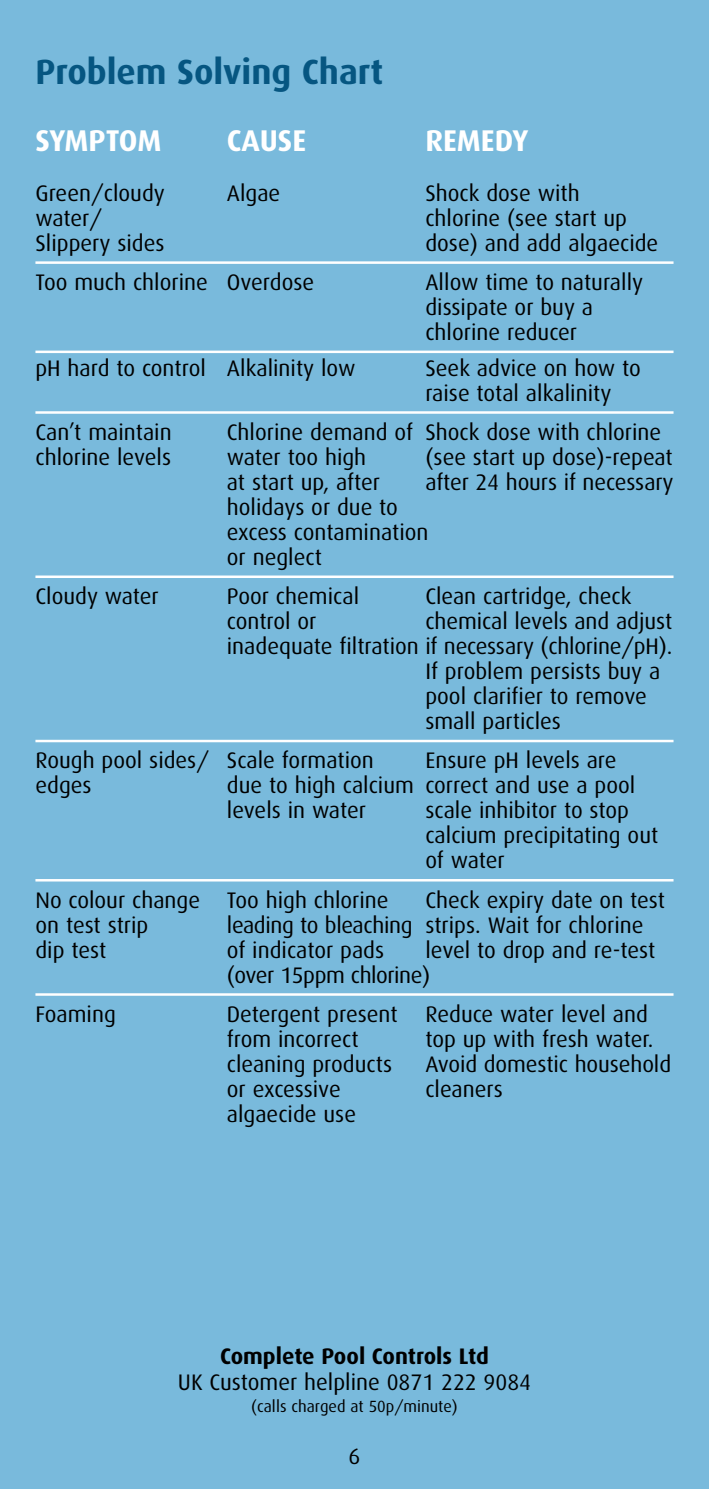
<style>
.page{position:relative;width:709px;height:1489px;background:#fff}
.page>*{position:absolute;margin:0;border:0;box-sizing:border-box;transform-origin:0 0}
.t1{font:700 35px "Dax";color:#065681}
.t2{font:700 30px "Dax";color:#fff}
.t3{font:22.5px/25px "Dax";color:#000}
.t4{font:22.5px/25px "Dax";letter-spacing:-.02em;color:#000}
.t5{font:700 22.5px "Dax";color:#000}
.t6{font:16.25px "Dax";color:#000}
</style>
<div class="page">
<div style="left:0;top:0;width:709px;height:1488px;background:#79badc"></div>
<hr style="left:35px;top:261px;width:638px;height:3px;background:#fff">
<hr style="left:35px;top:350px;width:638px;height:3px;background:#fff">
<hr style="left:35px;top:411px;width:638px;height:3px;background:#fff">
<hr style="left:35px;top:575px;width:638px;height:3px;background:#fff">
<hr style="left:35px;top:739px;width:638px;height:3px;background:#fff">
<hr style="left:35px;top:879px;width:638px;height:2px;background:#fff">
<hr style="left:35px;top:993px;width:638px;height:2px;background:#fff">
<h1 class="t1" style="left:35px;top:52px;width:349px">Problem Solving Chart</h1>
<h2 class="t2" style="left:35px;top:123px;width:127px">SYMPTOM</h2>
<h2 class="t2" style="left:227px;top:123px;width:81px">CAUSE</h2>
<h2 class="t2" style="left:425px;top:123px;width:105px">REMEDY</h2>
<p class="t3" style="left:35px;top:181px;width:168px">Green/cloudy A</p>
<p class="t3" style="left:240px;top:181px;width:42px">lgae</p>
<p class="t3" style="left:425px;top:181px;width:156px">Shock dose with</p>
<p class="t3" style="left:35px;top:206px;width:68px">water/</p>
<p class="t3" style="left:425px;top:206px;width:203px">chlorine (see start up</p>
<p class="t3" style="left:35px;top:231px;width:130px">Slippery sides</p>
<p class="t3" style="left:425px;top:231px;width:234px">dose) and add algaecide</p>
<p class="t3" style="left:35px;top:270px;width:342px">Too much chlorine Overdose A</p>
<p class="t3" style="left:425px;top:270px;width:219px;text-indent:13px">llow time to naturally dissipate or buy a chlorine reducer</p>
<p class="t3" style="left:35px;top:355px;width:321px">pH hard to control Alkalinity low</p>
<p class="t3" style="left:425px;top:355px;width:217px">Seek advice on how to raise total alkalinity</p>
<p class="t3" style="left:35px;top:420px;width:138px">Can’t maintain</p>
<p class="t3" style="left:227px;top:420px;width:436px">Chlorine demand of Shock dose with chlorine</p>
<p class="t3" style="left:35px;top:445px;width:137px">chlorine levels</p>
<p class="t3" style="left:227px;top:445px;width:141px">water too high</p>
<p class="t3" style="left:425px;top:445px;width:249px">(see start up dose)-repeat</p>
<p class="t3" style="left:227px;top:470px;width:155px">at start up, after</p>
<p class="t3" style="left:425px;top:470px;width:250px">after 24 hours if necessary</p>
<p class="t3" style="left:227px;top:495px;width:203px">holidays or due to excess contamination or neglect</p>
<p class="t3" style="left:35px;top:584px;width:125px">Cloudy water</p>
<p class="t3" style="left:227px;top:584px;width:134px">Poor chemical</p>
<p class="t3" style="left:425px;top:584px;width:208px">Clean cartridge, check</p>
<p class="t3" style="left:227px;top:609px;width:91px">control or</p>
<p class="t3" style="left:425px;top:609px;width:248px">chemical levels and adjust</p>
<p class="t3" style="left:227px;top:634px;width:447px">inadequate filtration if necessary (chlorine/pH).</p>
<p class="t3" style="left:425px;top:659px;width:236px">If problem persists buy a</p>
<p class="t3" style="left:425px;top:684px;width:223px">pool clarifier to remove</p>
<p class="t3" style="left:425px;top:709px;width:137px">small particles</p>
<p class="t3" style="left:35px;top:748px;width:370px">Rough pool sides/ Scale formation E</p>
<p class="t3" style="left:435px;top:748px;width:183px">nsure pH levels are</p>
<p class="t3" style="left:35px;top:773px;width:58px">edges</p>
<p class="t3" style="left:227px;top:773px;width:410px">due to high calcium correct and use a pool levels in water</p>
<p class="t3" style="left:425px;top:798px;width:234px">scale inhibitor to stop calcium precipitating out of water</p>
<p class="t3" style="left:35px;top:887px;width:355px">No colour change Too high chlorine</p>
<p class="t3" style="left:425px;top:887px;width:241px">Check expiry date on test</p>
<p class="t3" style="left:35px;top:912px;width:114px">on test strip</p>
<p class="t3" style="left:227px;top:912px;width:418px">leading to bleaching strips. Wait for chlorine</p>
<p class="t3" style="left:35px;top:937px;width:72px">dip test</p>
<p class="t3" style="left:227px;top:937px;width:159px">of indicator pads</p>
<p class="t4" style="left:227px;top:937px;width:430px;text-indent:198px">level to drop and re-test (over 15ppm chlorine)</p>
<p class="t3" style="left:35px;top:1001px;width:143px">Foaming D</p>
<p class="t3" style="left:227px;top:1001px;width:422px;text-indent:13px">etergent present Reduce water level and from incorrect</p>
<p class="t3" style="left:425px;top:1026px;width:230px">top up with fresh water.</p>
<p class="t3" style="left:227px;top:1051px;width:167px">cleaning products</p>
<p class="t3" style="left:425px;top:1051px;width:247px">Avoid domestic household</p>
<p class="t3" style="left:227px;top:1076px;width:115px">or excessive</p>
<p class="t3" style="left:425px;top:1076px;width:79px">cleaners</p>
<p class="t3" style="left:227px;top:1101px;width:131px">algaecide use</p>
<p class="t5" style="left:220px;top:1343px;width:270px">Complete Pool Controls Ltd</p>
<p class="t3" style="left:178px;top:1369px;width:355px">UK Customer helpline 0871 222 9084</p>
<p class="t6" style="left:251px;top:1397px;width:208px">(calls charged at 50p/minute)</p>
<p class="t3" style="left:348px;top:1443px;width:13px">6</p>
</div>
